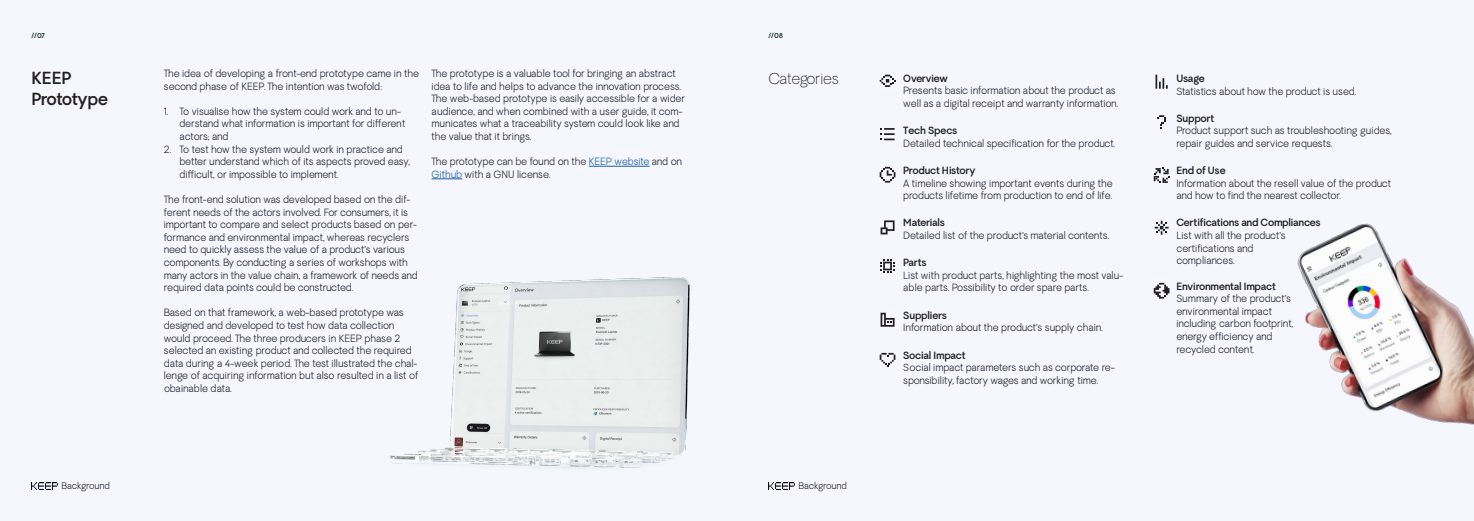
<style>
.page{position:relative;width:1474px;height:521px;background:#fff}
.page>*{position:absolute;margin:0;border:0;box-sizing:border-box;transform-origin:0 0}
.t1{font:700 17.5px "Boid Sans";letter-spacing:-.035em;color:#231f20}
.t2{font:100 15.75px "Boid Sans";letter-spacing:-.03em;color:#231f20}
.t3{font:10.5px/12.6px "Boid Sans";letter-spacing:-.02em;color:#231f20}
.t4{font:700 10.5px "Boid Sans";letter-spacing:-.025em;color:#231f20}
.t5{font:9.62px "Boid Sans";letter-spacing:-.035em;color:#231f20}
.t6{font:700 7px "Boid Sans";color:#001d1a}
.s1{color:#175d9e}
</style>
<div class="page">
<div style="left:737px;top:0;width:736px;height:521px;background:#f5f6ff"></div>
<img style="left:768px;top:483px;width:26px;height:6px">
<svg style="left:879px;top:75px;width:16px;height:12px"></svg>
<svg style="left:879px;top:167px;width:16px;height:16px"></svg>
<svg style="left:1153px;top:283px;width:16px;height:16px"></svg>
<svg style="left:880px;top:128px;width:14px;height:12px"></svg>
<svg style="left:880px;top:220px;width:14px;height:14px"></svg>
<svg style="left:880px;top:259px;width:14px;height:14px"></svg>
<svg style="left:879px;top:353px;width:16px;height:14px"></svg>
<svg style="left:880px;top:313px;width:14px;height:14px"></svg>
<svg style="left:1155px;top:75px;width:12px;height:14px"></svg>
<svg style="left:1157px;top:115px;width:8px;height:14px"></svg>
<svg style="left:1154px;top:221px;width:14px;height:14px"></svg>
<svg style="left:1153px;top:167px;width:16px;height:16px"></svg>
<img style="left:1297px;top:223px;width:176px;height:202px">
<div style="left:0;top:0;width:737px;height:521px;background:#f5f6ff"></div>
<img style="left:32px;top:483px;width:26px;height:6px">
<hr style="left:589px;top:166px;width:60px;height:1px;background:#175d9e">
<hr style="left:431px;top:179px;width:31px;height:1px;background:#175d9e">
<img style="left:390px;top:277px;width:300px;height:192px">
<p class="t6" style="left:32px;top:31px;width:15px">//07</p>
<p class="t6" style="left:768px;top:31px;width:16px">//08</p>
<p class="t3" style="left:164px;top:67px;width:257px">The idea of developing a front-end prototype came in the second phase of KEEP. The intention was twofold:</p>
<p class="t3" style="left:179px;top:105px;width:227px;text-indent:-16px">1. To visualise how the system could work and to un&shy;derstand what information is important for different actors; and</p>
<p class="t3" style="left:179px;top:143px;width:232px;text-indent:-16px">2. To test how the system would work in practice and better understand which of its aspects proved easy, difficult, or impossible to implement.</p>
<p class="t3" style="left:164px;top:193px;width:256px">The front-end solution was developed based on the dif&shy;ferent needs of the actors involved. For consumers, it is important to compare and select products based on per&shy;formance and environmental impact, whereas recyclers need to quickly assess the value of a product’s various components. By conducting a series of workshops with many actors in the value chain, a framework of needs and required data points could be constructed.</p>
<p class="t3" style="left:164px;top:307px;width:256px">Based on that framework, a web-based prototype was designed and developed to test how data collection would proceed. The three producers in KEEP phase 2 selected an existing product and collected the required data during a 4-week period. The test illustrated the chal&shy;lenge of acquiring information but also resulted in a list of obainable data.</p>
<p class="t3" style="left:431px;top:67px;width:255px">The prototype is a valuable tool for bringing an abstract idea to life and helps to advance the innovation process.<br>The web-based prototype is easily accessible for a wider audience, and when combined with a user guide, it com&shy;municates what a traceability system could look like and the value that it brings.</p>
<p class="t3" style="left:431px;top:156px;width:252px">The prototype can be found on the <span class="s1">KEEP website</span> and on<br><span class="s1">Github</span> with a GNU license.</p>
<p class="t1" style="left:32px;top:65px;width:42px">KEEP</p>
<p class="t2" style="left:768px;top:70px;width:72px">Categories</p>
<p class="t1" style="left:32px;top:86px;width:78px">Prototype</p>
<p class="t5" style="left:62px;top:481px;width:50px">Background</p>
<p class="t5" style="left:798px;top:481px;width:50px">Background</p>
<p class="t4" style="left:903px;top:71px;width:46px">Overview</p>
<p class="t3" style="left:903px;top:85px;width:216px">Presents basic information about the product as well as a digital receipt and warranty information.</p>
<p class="t4" style="left:903px;top:123px;width:55px">Tech Specs</p>
<p class="t3" style="left:903px;top:137px;width:213px">Detailed technical specification for the product.</p>
<p class="t4" style="left:903px;top:163px;width:74px">Product History</p>
<p class="t3" style="left:903px;top:177px;width:211px">A timeline showing important events during the products lifetime from production to end of life.</p>
<p class="t4" style="left:903px;top:215px;width:43px">Materials</p>
<p class="t3" style="left:903px;top:229px;width:207px">Detailed list of the product’s material contents.</p>
<p class="t4" style="left:903px;top:255px;width:25px">Parts</p>
<p class="t3" style="left:903px;top:269px;width:221px">List with product parts, highlighting the most valu&shy;able parts. Possibility to order spare parts.</p>
<p class="t4" style="left:903px;top:308px;width:45px">Suppliers</p>
<p class="t3" style="left:903px;top:322px;width:201px">Information about the product’s supply chain.</p>
<p class="t4" style="left:903px;top:347px;width:64px">Social Impact</p>
<p class="t3" style="left:903px;top:362px;width:213px">Social impact parameters such as corporate re&shy;sponsibility, factory wages and working time.</p>
<p class="t4" style="left:1176px;top:71px;width:30px">Usage</p>
<p class="t3" style="left:1176px;top:85px;width:181px">Statistics about how the product is used.</p>
<p class="t4" style="left:1176px;top:111px;width:39px">Support</p>
<p class="t3" style="left:1176px;top:125px;width:217px">Product support such as troubleshooting guides, repair guides and service requests.</p>
<p class="t4" style="left:1176px;top:163px;width:51px">End of Use</p>
<p class="t3" style="left:1176px;top:177px;width:216px">Information about the resell value of the product and how to find the nearest collector.</p>
<p class="t4" style="left:1176px;top:215px;width:146px">Certifications and Compliances</p>
<p class="t3" style="left:1176px;top:230px;width:111px">List with all the product’s certifications and</p>
<p class="t3" style="left:1176px;top:255px;width:60px">compliances.</p>
<p class="t4" style="left:1176px;top:278px;width:101px">Environmental Impact</p>
<p class="t3" style="left:1176px;top:293px;width:119px">Summary of the product’s environmental impact including carbon footprint, energy efficiency and recycled content.</p>
</div>
